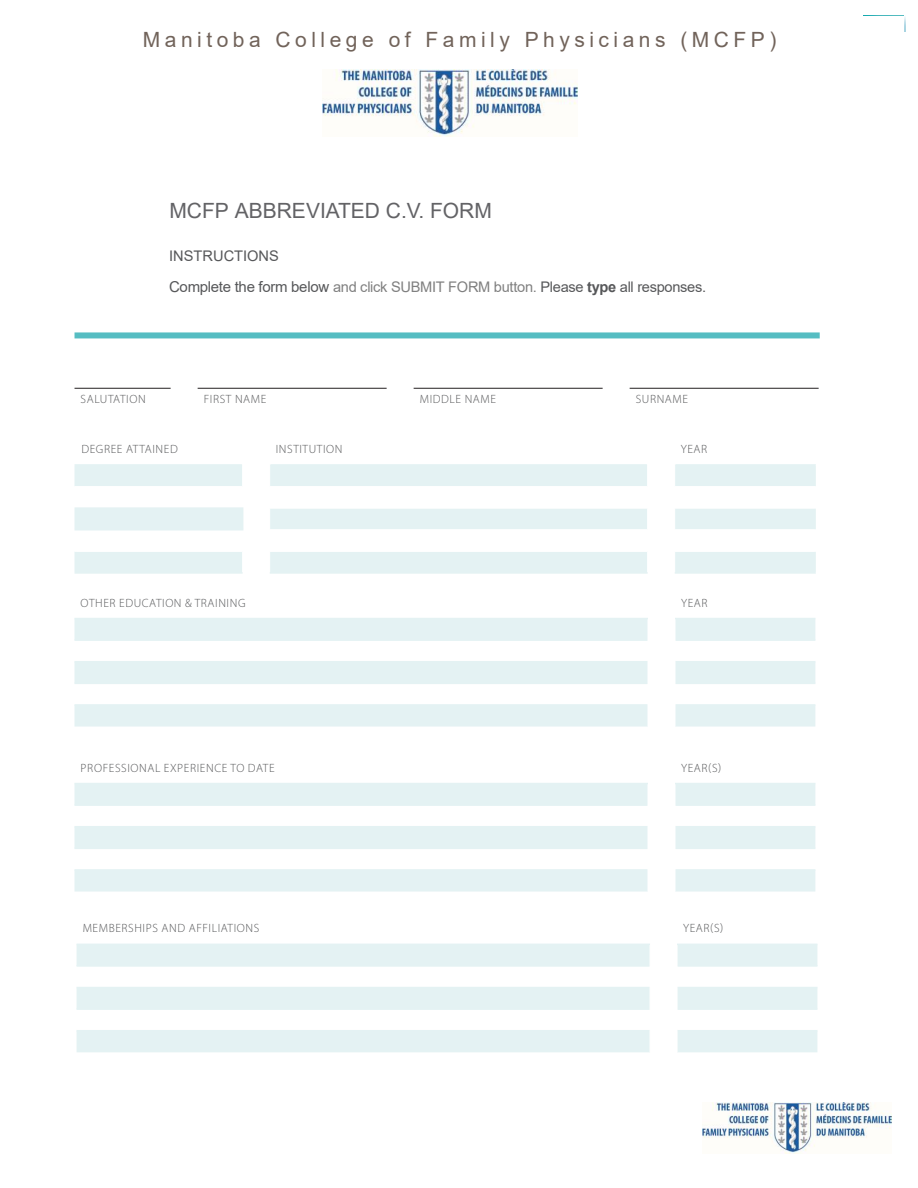
<style>
.page{position:relative;width:918px;height:1188px;background:#fff}
.page>*{position:absolute;margin:0;border:0;box-sizing:border-box;transform-origin:0 0}
.t1{font:21px "Arial";letter-spacing:.215em;color:#71635a}
.t2{font:21px "Arial";color:#636366}
.t3{font:14.7px/31.5px "Arial";letter-spacing:-.02em;color:#57585a}
.all_caps{font:300 12px "Myriad Pro";letter-spacing:.05em;color:#57585a}
.s1{font-size:15px}
.s2{color:#808080}
.s3{font-weight:700}
</style>
<div class="page">
<img style="left:864px;top:15px;width:41px;height:1px">
<img style="left:883px;top:15px;width:22px;height:17px">
<svg style="left:905px;top:17px;width:1px;height:14px"></svg>
<svg style="left:75px;top:464px;width:741px;height:110px"></svg>
<hr style="left:75px;top:529px;width:168px;height:1px;background:#e4f2f3">
<hr style="left:75px;top:388px;width:96px;height:1px;background:#231f20">
<hr style="left:198px;top:388px;width:189px;height:1px;background:#231f20">
<hr style="left:414px;top:388px;width:189px;height:1px;background:#231f20">
<hr style="left:630px;top:388px;width:189px;height:1px;background:#231f20">
<svg style="left:75px;top:618px;width:740px;height:109px"></svg>
<svg style="left:75px;top:783px;width:740px;height:109px"></svg>
<div style="left:75px;top:332px;width:745px;height:6px;background:#56bdc2"></div>
<svg style="left:77px;top:943px;width:740px;height:109px"></svg>
<img style="left:323px;top:69px;width:254px;height:68px">
<img style="left:702px;top:1103px;width:189px;height:50px">
<p class="t1" style="left:143px;top:26px;width:635px">Manitoba College of Family Physicians (MCFP)</p>
<p class="t2" style="left:169px;top:196px;width:324px">MCFP ABBREVIATED C.V. FORM</p>
<p class="t3" style="left:169px;top:240px;width:539px">INSTRUCTIONS<br><span class="s1">Complete the form below</span> <span class="s2">and click SUBMIT FORM button.</span> Please <span class="s3">type</span> all responses.</p>
<p class="all_caps" style="left:81px;top:392px;width:67px">SALUTATION</p>
<p class="all_caps" style="left:204px;top:392px;width:64px">FIRST NAME</p>
<p class="all_caps" style="left:420px;top:392px;width:78px">MIDDLE NAME</p>
<p class="all_caps" style="left:636px;top:392px;width:54px">SURNAME</p>
<p class="all_caps" style="left:81px;top:442px;width:98px">DEGREE ATTAINED</p>
<p class="all_caps" style="left:276px;top:442px;width:68px">INSTITUTION</p>
<p class="all_caps" style="left:681px;top:442px;width:28px">YEAR</p>
<p class="all_caps" style="left:81px;top:595px;width:166px">OTHER EDUCATION &amp; TRAINING</p>
<p class="all_caps" style="left:681px;top:595px;width:28px">YEAR</p>
<p class="all_caps" style="left:81px;top:760px;width:196px">PROFESSIONAL EXPERIENCE TO DATE</p>
<p class="all_caps" style="left:681px;top:760px;width:42px">YEAR(S)</p>
<p class="all_caps" style="left:83px;top:921px;width:178px">MEMBERSHIPS AND AFFILIATIONS</p>
<p class="all_caps" style="left:683px;top:921px;width:42px">YEAR(S)</p>
</div>
